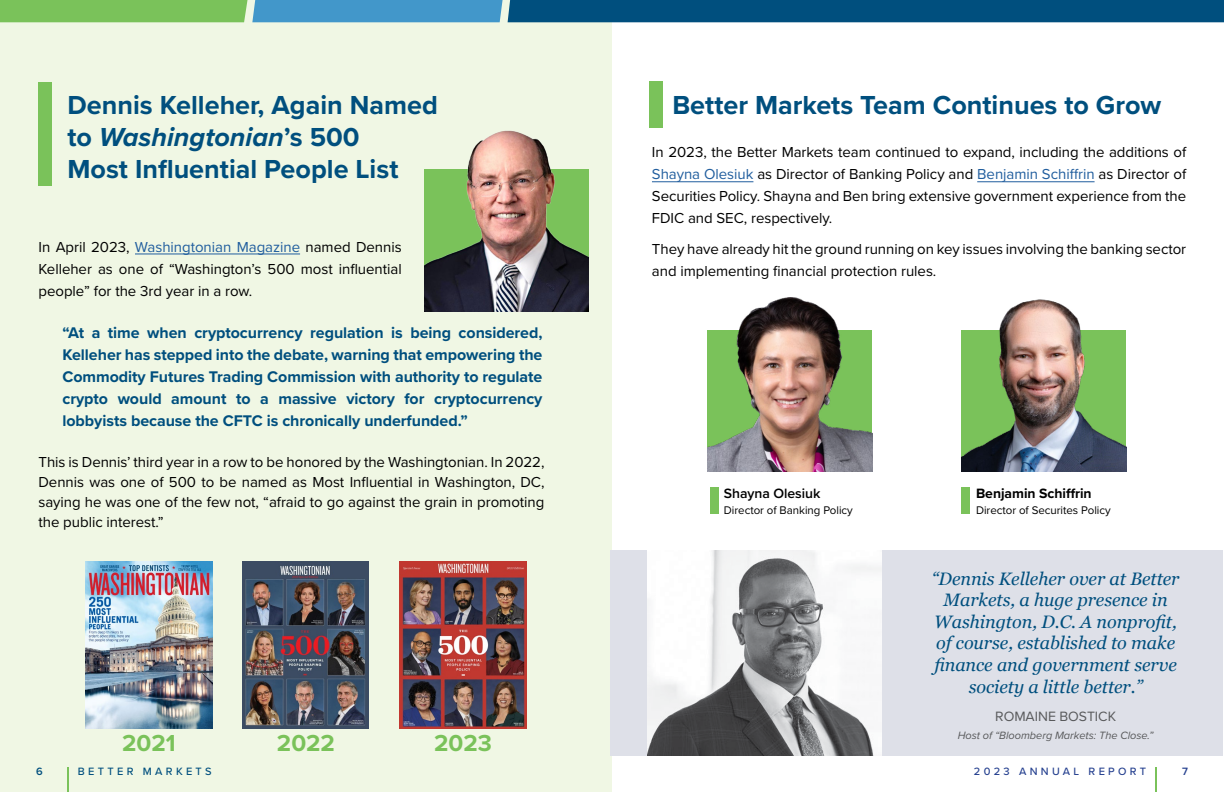
<style>
.page{position:relative;width:1224px;height:792px;background:#fff}
.page>*{position:absolute;margin:0;border:0;box-sizing:border-box;transform-origin:0 0}
.t1{font:700 27px/32px "Proxima Nova";color:#004f7e}
.t2{font:700 24px "Proxima Nova";color:#7ac25a}
.t3{font:italic 18px/21.6px "Georgia";letter-spacing:-.005em;color:#004f7e;text-align:center}
.t4{font:700 16px/22px "Proxima Nova";letter-spacing:-.005em;color:#004f7e;text-align:justify}
.t5{font:15px/22px "Proxima Nova";letter-spacing:-.005em;color:#000;text-align:justify}
.t6{font:700 14px "Proxima Nova";letter-spacing:-.005em;color:#000}
.t7{font:14px "Proxima Nova";letter-spacing:-.005em;color:#58595b}
.t8{font:600 14px "Proxima Nova";letter-spacing:-.005em;color:#000}
.t9{font:11.5px "Proxima Nova";letter-spacing:-.005em;color:#000}
.t10{font:italic 11px "Proxima Nova";letter-spacing:-.005em;color:#58595b}
.t11{font:500 11px "Proxima Nova";letter-spacing:.3em;color:#25408f}
.t12{font:500 11px "Proxima Nova";letter-spacing:.3em;color:#004f7e}
.t13{font:600 11px "Proxima Nova";color:#004f7e}
.t14{font:600 11px "Proxima Nova";color:#25408f}
.s1{font-style:italic}
.s2{color:#215e9e}
</style>
<div class="page">
<div style="left:0;top:0;width:612px;height:792px;background:#f0f7e4"></div>
<hr style="left:67px;top:767px;width:2px;height:25px;background:#7ac25a">
<hr style="left:1155px;top:767px;width:2px;height:25px;background:#7ac25a">
<hr style="left:135px;top:254px;width:165px;height:1px;background:#215e9e">
<div style="left:38px;top:82px;width:14px;height:103px;background:#7ac25a"></div>
<img style="left:424px;top:130px;width:164px;height:181px">
<hr style="left:652px;top:181px;width:101px;height:1px;background:#215e9e">
<hr style="left:977px;top:181px;width:118px;height:1px;background:#215e9e">
<svg style="left:0;top:0;width:1224px;height:22px;background:#297687"></svg>
<img style="left:85px;top:561px;width:128px;height:168px">
<img style="left:242px;top:561px;width:127px;height:168px">
<img style="left:399px;top:561px;width:128px;height:168px">
<div style="left:650px;top:82px;width:13px;height:46px;background:#7ac25a"></div>
<img style="left:962px;top:299px;width:164px;height:172px">
<div style="left:962px;top:488px;width:8px;height:26px;background:#7ac25a"></div>
<img style="left:708px;top:297px;width:164px;height:174px">
<div style="left:711px;top:488px;width:8px;height:26px;background:#7ac25a"></div>
<div style="left:611px;top:551px;width:612px;height:205px;background:#dee0e8"></div>
<img style="left:647px;top:551px;width:235px;height:205px">
<h1 class="t1" style="left:68px;top:88px;width:372px">Dennis Kelleher, Again Named to <span class="s1">Washingtonian</span>’s 500<br>Most Influential People List</h1>
<p class="t5" style="left:38px;top:235px;width:365px">In April 2023, <span class="s2">Washingtonian Magazine</span> named Dennis Kelleher as one of “Washington’s 500 most influential people” for the 3rd year in a row.</p>
<p class="t4" style="left:62px;top:321px;width:482px">“At a time when cryptocurrency regulation is being considered, Kelleher has stepped into the debate, warning that empowering the Commodity Futures Trading Commission with authority to regulate crypto would amount to a massive victory for cryptocurrency lobbyists because the CFTC is chronically underfunded.”</p>
<p class="t5" style="left:38px;top:451px;width:508px;line-height:20px">This is Dennis’ third year in a row to be honored by the Washingtonian. In 2022, Dennis was one of 500 to be named as Most Influential in Washington, DC, saying he was one of the few not, “afraid to go against the grain in promoting the public interest.”</p>
<h2 class="t2" style="left:122px;top:725px;width:55px">2021</h2>
<h2 class="t2" style="left:277px;top:725px;width:60px">2022</h2>
<h2 class="t2" style="left:434px;top:725px;width:59px">2023</h2>
<h1 class="t1" style="left:672px;top:88px;width:490px">Better Markets Team Continues to Grow</h1>
<p class="t5" style="left:652px;top:141px;width:536px">In 2023, the Better Markets team continued to expand, including the additions of <span class="s2">Shayna Olesiuk</span> as Director of Banking Policy and <span class="s2">Benjamin Schiffrin</span> as Director of Securities Policy. Shayna and Ben bring extensive government experience from the FDIC and SEC, respectively.</p>
<p class="t5" style="left:652px;top:238px;width:536px">They have already hit the ground running on key issues involving the banking sector and implementing financial protection rules.</p>
<p class="t8" style="left:724px;top:483px;width:98px">Shayna Olesiuk</p>
<p class="t9" style="left:724px;top:502px;width:130px">Director of Banking Policy</p>
<p class="t6" style="left:976px;top:483px;width:117px">Benjamin Schiffrin</p>
<p class="t9" style="left:976px;top:502px;width:136px">Director of Securites Policy</p>
<p class="t3" style="left:932px;top:567px;width:249px">“Dennis Kelleher over at Better<br>Markets, a huge presence in<br>Washington, D.C. A nonprofit, of course, established to make finance and government serve society a little better.”</p>
<p class="t7" style="left:995px;top:705px;width:122px">ROMAINE BOSTICK</p>
<p class="t10" style="left:958px;top:727px;width:197px">Host of “Bloomberg Markets: The Close.”</p>
<p class="t13" style="left:36px;top:764px;width:8px">6</p>
<p class="t12" style="left:78px;top:764px;width:135px">BETTER MARKETS</p>
<p class="t11" style="left:974px;top:764px;width:174px">2023 ANNUAL REPORT</p>
<p class="t14" style="left:1182px;top:764px;width:7px">7</p>
</div>
